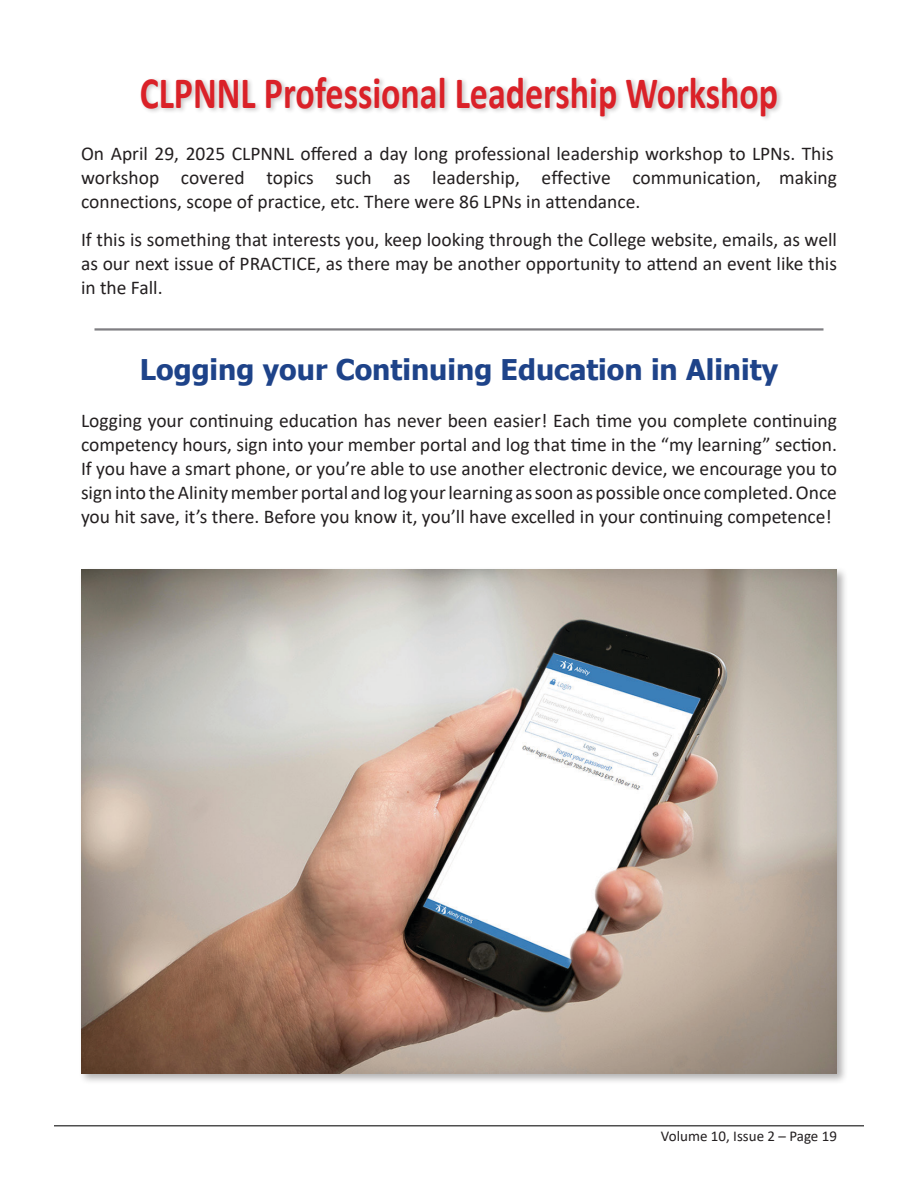
<style>
.page{position:relative;width:918px;height:1188px;background:#fff}
.page>*{position:absolute;margin:0;border:0;box-sizing:border-box;transform-origin:0 0}
.body{font:700 45px "Calibri";color:#da2128;scale:.8 1}
.hyperlink{font:700 28.5px "Tahoma";color:#1e4389}
.body-2{font:19.5px/24px "Calibri";color:#231f20;text-align:justify}
.t1{font:15px "Calibri";color:#231f20}
</style>
<div class="page">
<hr style="left:54px;top:1125px;width:810px;height:1px;background:#4f4f4f">
<div style="left:139px;top:75px;width:645px;height:47px;background:#231f20;opacity:.25"></div>
<hr style="left:94px;top:328px;width:730px;height:3px;background:#717074">
<div style="left:79px;top:567px;width:770px;height:518px;background:#231f20;opacity:.35"></div>
<img style="left:81px;top:569px;width:756px;height:504px">
<p class="body" style="left:140px;top:61px;width:800px">CLPNNL Professional Leadership Workshop</p>
<p class="body-2" style="left:81px;top:141px;width:757px;text-align:left">On April 29, 2025 CLPNNL offered a day long professional leadership workshop to LPNs. This workshop covered topics such as leadership, effective communication, making connections, scope of practice, etc. There were 86 LPNs in attendance.</p>
<p class="body-2" style="left:81px;top:227px;width:758px">If this is something that interests you, keep looking through the College website, emails, as well as our next issue of PRACTICE, as there may be another opportunity to attend an event like this in the Fall.</p>
<p class="hyperlink" style="left:140px;top:350px;width:640px">Logging your Continuing Education in Alinity</p>
<p class="body-2" style="left:81px;top:408px;width:758px">Logging your continuing education has never been easier! Each time you complete continuing competency hours, sign into your member portal and log that time in the “my learning” section.<br>If you have a smart phone, or you’re able to use another electronic device, we encourage you to sign into the Alinity member portal and log your learning as soon as possible once completed. Once you hit save, it’s there. Before you know it, you’ll have excelled in your continuing competence!</p>
<p class="t1" style="left:661px;top:1125px;width:178px">Volume 10, Issue 2 – Page 19</p>
</div>
